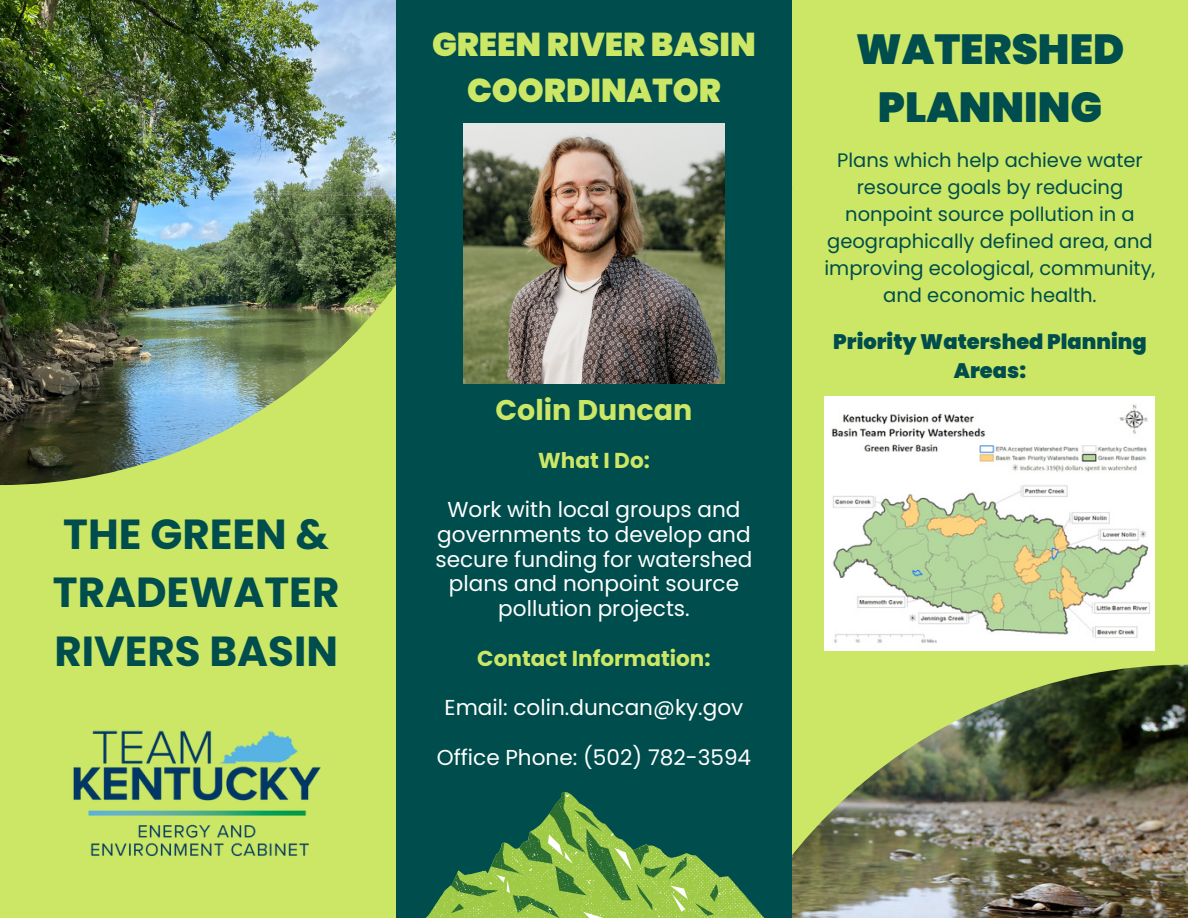
<style>
.page{position:relative;width:1188px;height:918px;background:#cbe765}
.page>*{position:absolute;margin:0;border:0;box-sizing:border-box;transform-origin:0 0}
.t1{font:700 42px/58.5px "Poppins";color:#004d4d}
.t2{font:900 42px/58.5px "Poppins";color:#004d4d;text-align:center}
.t3{font:900 33px/46.2px "Poppins";color:#cbe765;text-align:center}
.t4{font:700 28.5px "Poppins";color:#cbe765}
.t5{font:21.6px/24.8px "Poppins";color:#fff;text-align:center}
.t6{font:700 21.6px "Poppins";color:#cbe765}
.t7{font:900 21px/29.2px "Poppins";color:#004d4d;text-align:center}
.t8{font:19.5px/27px "Poppins";color:#004d4d;text-align:center}
</style>
<div class="page">
<img style="left:0;top:0;width:396px;height:485px">
<img style="left:792px;top:665px;width:396px;height:253px">
<div style="left:396px;top:0;width:396px;height:918px;background:#004d4d"></div>
<svg style="left:426px;top:792px;width:338px;height:126px"></svg>
<img style="left:73px;top:730px;width:248px;height:127px">
<img style="left:464px;top:123px;width:261px;height:260px">
<img style="left:825px;top:396px;width:330px;height:255px">
<p class="t1" style="left:53px;top:505px;width:288px">THE GREEN &amp;<br>TRADEWATER<br>RIVERS BASIN</p>
<p class="t3" style="left:432px;top:21px;width:325px">GREEN RIVER BASIN<br>COORDINATOR</p>
<p class="t4" style="left:496px;top:390px;width:198px">Colin Duncan</p>
<p class="t6" style="left:538px;top:445px;width:113px">What I Do:</p>
<p class="t5" style="left:436px;top:497px;width:318px">Work with local groups and governments to develop and secure funding for watershed plans and nonpoint source pollution projects.</p>
<p class="t6" style="left:477px;top:643px;width:235px">Contact Information:</p>
<p class="t5" style="left:445px;top:695px;width:300px">Email: colin.duncan@ky.gov</p>
<p class="t5" style="left:437px;top:745px;width:316px">Office Phone: (502) 782-3594</p>
<p class="t2" style="left:856px;top:20px;width:270px">WATERSHED<br>PLANNING</p>
<p class="t8" style="left:824px;top:146px;width:333px">Plans which help achieve water resource goals by reducing nonpoint source pollution in a geographically defined area, and improving ecological, community, and economic health.</p>
<p class="t7" style="left:833px;top:327px;width:315px">Priority Watershed Planning<br>Areas:</p>
</div>
